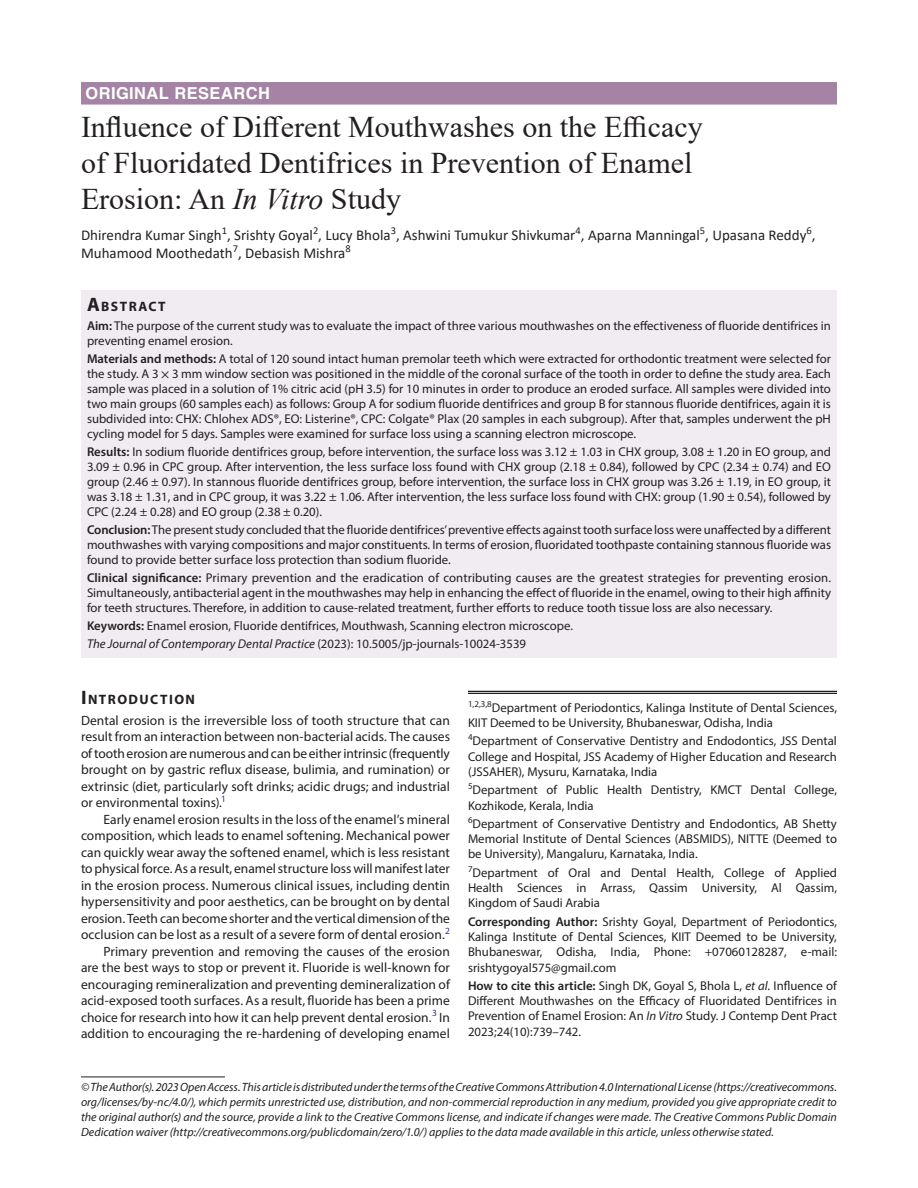
<style>
.page{position:relative;width:918px;height:1188px;background:#fff}
.page>*{position:absolute;margin:0;border:0;box-sizing:border-box;transform-origin:0 0}
.t1{font:30px/36px "Times New Roman";color:#231f20}
.ArticleType{font:700 16.5px "Helvetica LT Std";letter-spacing:.025em;color:#fff}
.AuthorName{font:15px/18px "Calibri";color:#231f20}
.Head-1{font:700 13.65px "Myriad Pro";letter-spacing:.105em;color:#231f20}
.AbstractTitle{font:700 13.65px "Myriad Pro";letter-spacing:.105em;color:#231f20}
.Para-Indent{font:13.5px/16.5px "Myriad Pro";letter-spacing:.005em;color:#231f20;text-align:justify}
.Para-NoIndent{font:13.5px/16.5px "Myriad Pro";color:#231f20;text-align:justify}
.Abstract-Para-first{font:12.75px/15px "Myriad Pro";color:#231f20;text-align:justify}
.Affiliation{font:12.75px/15.3px "Myriad Pro";color:#231f20;text-align:justify}
.How_to_Cite{font:12.75px/15.3px "Myriad Pro";color:#231f20;text-align:justify}
.Corresponding_Author{font:12.75px/15.3px "Myriad Pro";color:#231f20;text-align:justify}
.Affiliation-first{font:12.75px/15.3px "Myriad Pro";color:#231f20}
.Keywords{font:12.75px "Myriad Pro";color:#231f20}
.JT_DOI{font:italic 12.75px "Myriad Pro";color:#231f20}
.FootNote{font:italic 12px/15px "Myriad Pro";color:#231f20;text-align:justify}
.s1{font-style:italic}
.s2{font-size:19.5px}
.s3{font-weight:600}
.s4{font-family:"STIX General"}
.s5{font-style:normal}
</style>
<div class="page">
<div style="left:81px;top:82px;width:756px;height:23px;background:#a483a5"></div>
<div style="left:81px;top:290px;width:756px;height:26px;background:#f0ecf1"></div>
<div style="left:81px;top:315px;width:756px;height:39px;background:#f0ecf1"></div>
<div style="left:81px;top:348px;width:756px;height:99px;background:#f0ecf1"></div>
<div style="left:81px;top:441px;width:756px;height:84px;background:#f0ecf1"></div>
<div style="left:81px;top:519px;width:756px;height:54px;background:#f0ecf1"></div>
<div style="left:81px;top:567px;width:756px;height:54px;background:#f0ecf1"></div>
<div style="left:81px;top:615px;width:756px;height:24px;background:#f0ecf1"></div>
<div style="left:81px;top:633px;width:756px;height:24px;background:#f0ecf1"></div>
<hr style="left:81px;top:1077px;width:144px;height:1px;background:#231f20">
<hr style="left:468px;top:691px;width:369px;height:1px;background:#231f20">
<hr style="left:468px;top:693px;width:369px;height:1px;background:#231f20">
<p class="ArticleType" style="left:86px;top:83px;width:186px">ORIGINAL RESEARCH</p>
<p class="t1" style="left:81px;top:108px;width:623px">Influence of Different Mouthwashes on the Efficacy of Fluoridated Dentifrices in Prevention of Enamel<br>Erosion: An <span class="s1">In Vitro</span> Study</p>
<p class="AuthorName" style="left:81px;top:226px;width:736px">Dhirendra Kumar Singh<sup>1</sup>, Srishty Goyal<sup>2</sup>, Lucy Bhola<sup>3</sup>, Ashwini Tumukur Shivkumar<sup>4</sup>, Aparna Manningal<sup>5</sup>, Upasana Reddy<sup>6</sup>,<br>Muhamood Moothedath<sup>7</sup>, Debasish Mishra<sup>8</sup></p>
<p class="AbstractTitle" style="left:87px;top:297px;width:80px"><span class="s2">A</span>BSTRACT</p>
<p class="Abstract-Para-first" style="left:87px;top:318px;width:745px"><span class="s3">Aim:</span> The purpose of the current study was to evaluate the impact of three various mouthwashes on the effectiveness of fluoride dentifrices in preventing enamel erosion.</p>
<p class="Abstract-Para-first" style="left:87px;top:351px;width:745px"><span class="s3">Materials and methods:</span> A total of 120 sound intact human premolar teeth which were extracted for orthodontic treatment were selected for the study. A 3 <span class="s4">×</span> 3 mm window section was positioned in the middle of the coronal surface of the tooth in order to define the study area. Each sample was placed in a solution of 1% citric acid (pH 3.5) for 10 minutes in order to produce an eroded surface. All samples were divided into two main groups (60 samples each) as follows: Group A for sodium fluoride dentifrices and group B for stannous fluoride dentifrices, again it is subdivided into: CHX: Chlohex ADS®, EO: Listerine®, CPC: Colgate® Plax (20 samples in each subgroup). After that, samples underwent the pH cycling model for 5 days. Samples were examined for surface loss using a scanning electron microscope.</p>
<p class="Abstract-Para-first" style="left:87px;top:444px;width:745px"><span class="s3">Results:</span> In sodium fluoride dentifrices group, before intervention, the surface loss was 3.12 ± 1.03 in CHX group, 3.08 ± 1.20 in EO group, and 3.09 ± 0.96 in CPC group. After intervention, the less surface loss found with CHX group (2.18 ± 0.84), followed by CPC (2.34 ± 0.74) and EO group (2.46 ± 0.97). In stannous fluoride dentifrices group, before intervention, the surface loss in CHX group was 3.26 ± 1.19, in EO group, it was 3.18 ± 1.31, and in CPC group, it was 3.22 ± 1.06. After intervention, the less surface loss found with CHX: group (1.90 ± 0.54), followed by CPC (2.24 ± 0.28) and EO group (2.38 ± 0.20).</p>
<p class="Abstract-Para-first" style="left:87px;top:522px;width:746px"><span class="s3">Conclusion:</span> The present study concluded that the fluoride dentifrices’ preventive effects against tooth surface loss were unaffected by a different mouthwashes with varying compositions and major constituents. In terms of erosion, fluoridated toothpaste containing stannous fluoride was found to provide better surface loss protection than sodium fluoride.</p>
<p class="Abstract-Para-first" style="left:87px;top:570px;width:746px"><span class="s3">Clinical significance:</span> Primary prevention and the eradication of contributing causes are the greatest strategies for preventing erosion.<br>Simultaneously, antibacterial agent in the mouthwashes may help in enhancing the effect of fluoride in the enamel, owing to their high affinity for teeth structures. Therefore, in addition to cause-related treatment, further efforts to reduce tooth tissue loss are also necessary.</p>
<p class="Keywords" style="left:87px;top:618px;width:488px"><span class="s3">Keywords:</span> Enamel erosion, Fluoride dentifrices, Mouthwash, Scanning electron microscope.</p>
<p class="JT_DOI" style="left:87px;top:636px;width:441px">The Journal of Contemporary Dental Practice <span class="s5">(2023): 10.5005/jp-journals-10024-3539</span></p>
<p class="Head-1" style="left:81px;top:690px;width:116px"><span class="s2">I</span>NTRODUCTION</p>
<p class="Para-NoIndent" style="left:81px;top:712px;width:371px">Dental erosion is the irreversible loss of tooth structure that can result from an interaction between non-bacterial acids. The causes of tooth erosion are numerous and can be either intrinsic (frequently brought on by gastric reflux disease, bulimia, and rumination) or extrinsic (diet, particularly soft drinks; acidic drugs; and industrial or environmental toxins).<sup>1</sup></p>
<p class="Para-Indent" style="left:81px;top:811px;width:371px;text-indent:22px">Early enamel erosion results in the loss of the enamel’s mineral composition, which leads to enamel softening. Mechanical power can quickly wear away the softened enamel, which is less resistant to physical force. As a result, enamel structure loss will manifest later in the erosion process. Numerous clinical issues, including dentin hypersensitivity and poor aesthetics, can be brought on by dental erosion. Teeth can become shorter and the vertical dimension of the occlusion can be lost as a result of a severe form of dental erosion.<sup>2</sup></p>
<p class="Para-Indent" style="left:81px;top:943px;width:371px;text-indent:22px">Primary prevention and removing the causes of the erosion are the best ways to stop or prevent it. Fluoride is well-known for encouraging remineralization and preventing demineralization of acid-exposed tooth surfaces. As a result, fluoride has been a prime choice for research into how it can help prevent dental erosion.<sup>3</sup> In addition to encouraging the re-hardening of developing enamel</p>
<p class="Affiliation-first" style="left:468px;top:700px;width:371px"><sup>1,2,3,8</sup>Department of Periodontics, Kalinga Institute of Dental Sciences,<br>KIIT Deemed to be University, Bhubaneswar, Odisha, India</p>
<p class="Affiliation" style="left:468px;top:733px;width:370px"><sup>4</sup>Department of Conservative Dentistry and Endodontics, JSS Dental College and Hospital, JSS Academy of Higher Education and Research (JSSAHER), Mysuru, Karnataka, India</p>
<p class="Affiliation" style="left:468px;top:782px;width:371px"><sup>5</sup>Department of Public Health Dentistry, KMCT Dental College,<br>Kozhikode, Kerala, India</p>
<p class="Affiliation" style="left:468px;top:816px;width:371px"><sup>6</sup>Department of Conservative Dentistry and Endodontics, AB Shetty Memorial Institute of Dental Sciences (ABSMIDS), NITTE (Deemed to be University), Mangaluru, Karnataka, India.</p>
<p class="Affiliation" style="left:468px;top:865px;width:371px"><sup>7</sup>Department of Oral and Dental Health, College of Applied Health Sciences in Arrass, Qassim University, Al Qassim, Kingdom of Saudi Arabia</p>
<p class="Corresponding_Author" style="left:468px;top:914px;width:371px"><span class="s3">Corresponding Author:</span> Srishty Goyal, Department of Periodontics, Kalinga Institute of Dental Sciences, KIIT Deemed to be University, Bhubaneswar, Odisha, India, Phone: +07060128287, e-mail: srishtygoyal575@gmail.com</p>
<p class="How_to_Cite" style="left:468px;top:978px;width:371px"><span class="s3">How to cite this article:</span> Singh DK, Goyal S, Bhola L, <span class="s1">et al</span>. Influence of Different Mouthwashes on the Efficacy of Fluoridated Dentifrices in Prevention of Enamel Erosion: An <span class="s1">In Vitro</span> Study. J Contemp Dent Pract 2023;24(10):739–742.</p>
<p class="FootNote" style="left:81px;top:1079px;width:758px">© The Author(s). 2023 Open Access. This article is distributed under the terms of the Creative Commons Attribution 4.0 International License (https://creativecommons. org/licenses/by-nc/4.0/), which permits unrestricted use, distribution, and non-commercial reproduction in any medium, provided you give appropriate credit to the original author(s) and the source, provide a link to the Creative Commons license, and indicate if changes were made. The Creative Commons Public Domain Dedication waiver (http://creativecommons.org/publicdomain/zero/1.0/) applies to the data made available in this article, unless otherwise stated.</p>
</div>
